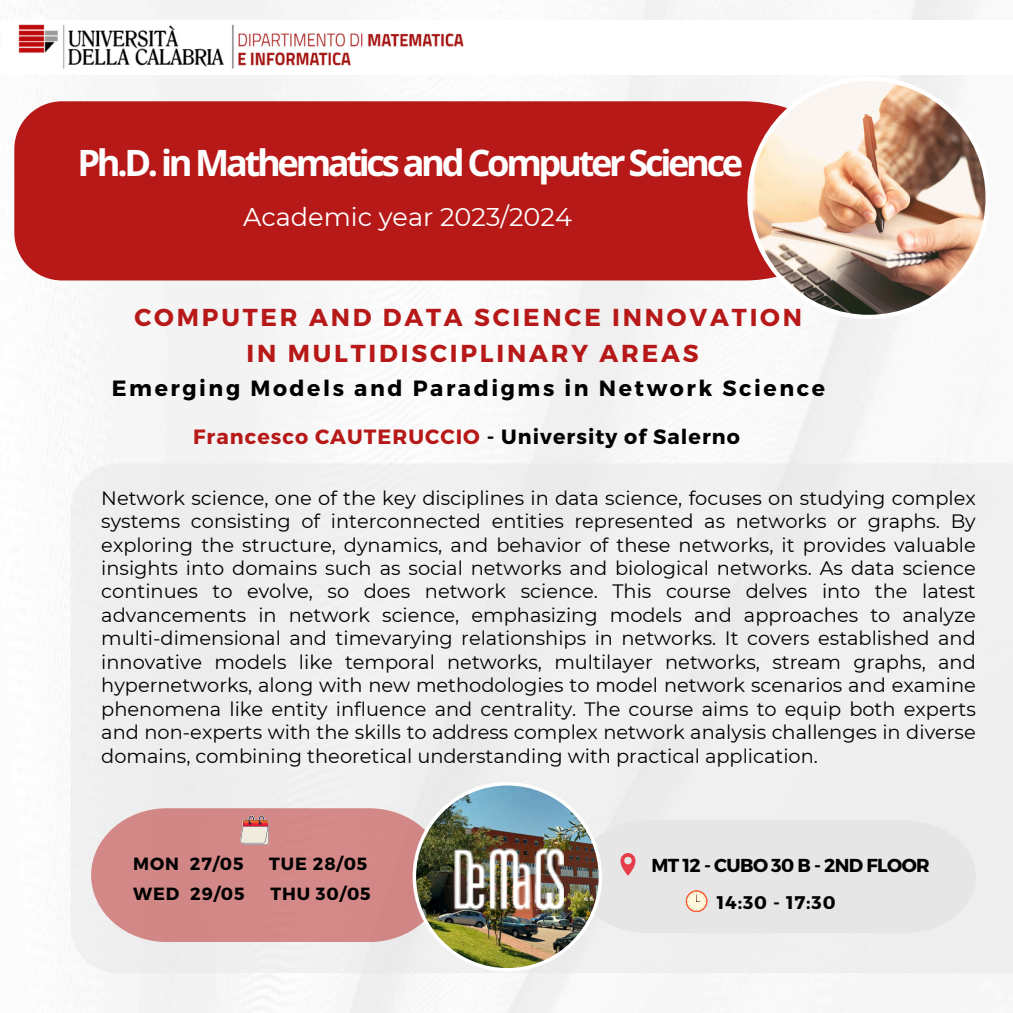
<style>
.page{position:relative;width:1013px;height:1013px;background:#fff}
.page>*{position:absolute;margin:0;border:0;box-sizing:border-box;transform-origin:0 0}
.t1{font:700 36.25px "Open Sans";letter-spacing:-.09em;color:#fff}
.t2{font:25.5px "Montserrat";color:#fff}
.t3{font:700 24.5px/35.5px "Montserrat";letter-spacing:.115em;color:#b61918;text-align:center}
.t4{font:700 22px "Montserrat";letter-spacing:.115em;color:#000}
.t5{font:700 20.62px "Montserrat";letter-spacing:.05em;color:#b61918}
.t6{font:19.38px/23.5px "Montserrat";color:#000;text-align:justify}
.t7{font:700 18.75px "Montserrat";letter-spacing:-.03em;color:#000}
.t8{font:700 18.25px "Montserrat";letter-spacing:.05em;color:#000}
.t9{font:700 17.62px "Montserrat";letter-spacing:.05em;color:#000}
.s1{color:#000}
</style>
<div class="page">
<img style="left:14px;top:0;width:962px;height:1012px">
<div style="left:71px;top:463px;width:941px;height:510px;background:#eee"></div>
<div style="left:602px;top:820px;width:373px;height:113px;background:#e6e6e6"></div>
<div style="left:91px;top:808px;width:321px;height:134px;background:#d38887"></div>
<img style="left:412px;top:782px;width:190px;height:189px">
<img style="left:451px;top:844px;width:112px;height:65px">
<div style="left:2px;top:20px;width:1010px;height:54px;background:#fff"></div>
<img style="left:18px;top:24px;width:446px;height:45px">
<div style="left:15px;top:101px;width:732px;height:179px;background:#b61918"></div>
<img style="left:240px;top:816px;width:28px;height:28px">
<svg style="left:620px;top:853px;width:15px;height:22px"></svg>
<img style="left:747px;top:77px;width:239px;height:242px">
<svg style="left:685px;top:890px;width:22px;height:22px"></svg>
<h4 class="t1" style="left:77px;top:137px;width:667px">Ph.D. in Mathematics and Computer Science</h4>
<p class="t2" style="left:243px;top:202px;width:330px">Academic year 2023/2024</p>
<p class="t3" style="left:134px;top:299px;width:669px">COMPUTER AND DATA SCIENCE INNOVATION<br>IN MULTIDISCIPLINARY AREAS</p>
<p class="t4" style="left:112px;top:373px;width:714px">Emerging Models and Paradigms in Network Science</p>
<h5 class="t5" style="left:193px;top:423px;width:548px">Francesco CAUTERUCCIO <span class="s1">- University of Salerno</span></h5>
<p class="t6" style="left:101px;top:486px;width:876px">Network science, one of the key disciplines in data science, focuses on studying complex systems consisting of interconnected entities represented as networks or graphs. By exploring the structure, dynamics, and behavior of these networks, it provides valuable insights into domains such as social networks and biological networks. As data science continues to evolve, so does network science. This course delves into the latest advancements in network science, emphasizing models and approaches to analyze multi-dimensional and timevarying relationships in networks. It covers established and innovative models like temporal networks, multilayer networks, stream graphs, and hypernetworks, along with new methodologies to model network scenarios and examine phenomena like entity influence and centrality. The course aims to equip both experts and non-experts with the skills to address complex network analysis challenges in diverse domains, combining theoretical understanding with practical application.</p>
<p class="t9" style="left:133px;top:852px;width:112px">MON 27/05</p>
<p class="t9" style="left:269px;top:852px;width:100px">TUE 28/05</p>
<p class="t7" style="left:651px;top:852px;width:280px">MT 12 - CUBO 30 B - 2ND FLOOR</p>
<p class="t9" style="left:133px;top:881px;width:113px">WED 29/05</p>
<p class="t9" style="left:270px;top:881px;width:102px">THU 30/05</p>
<h5 class="t8" style="left:716px;top:890px;width:120px">14:30 - 17:30</h5>
</div>
